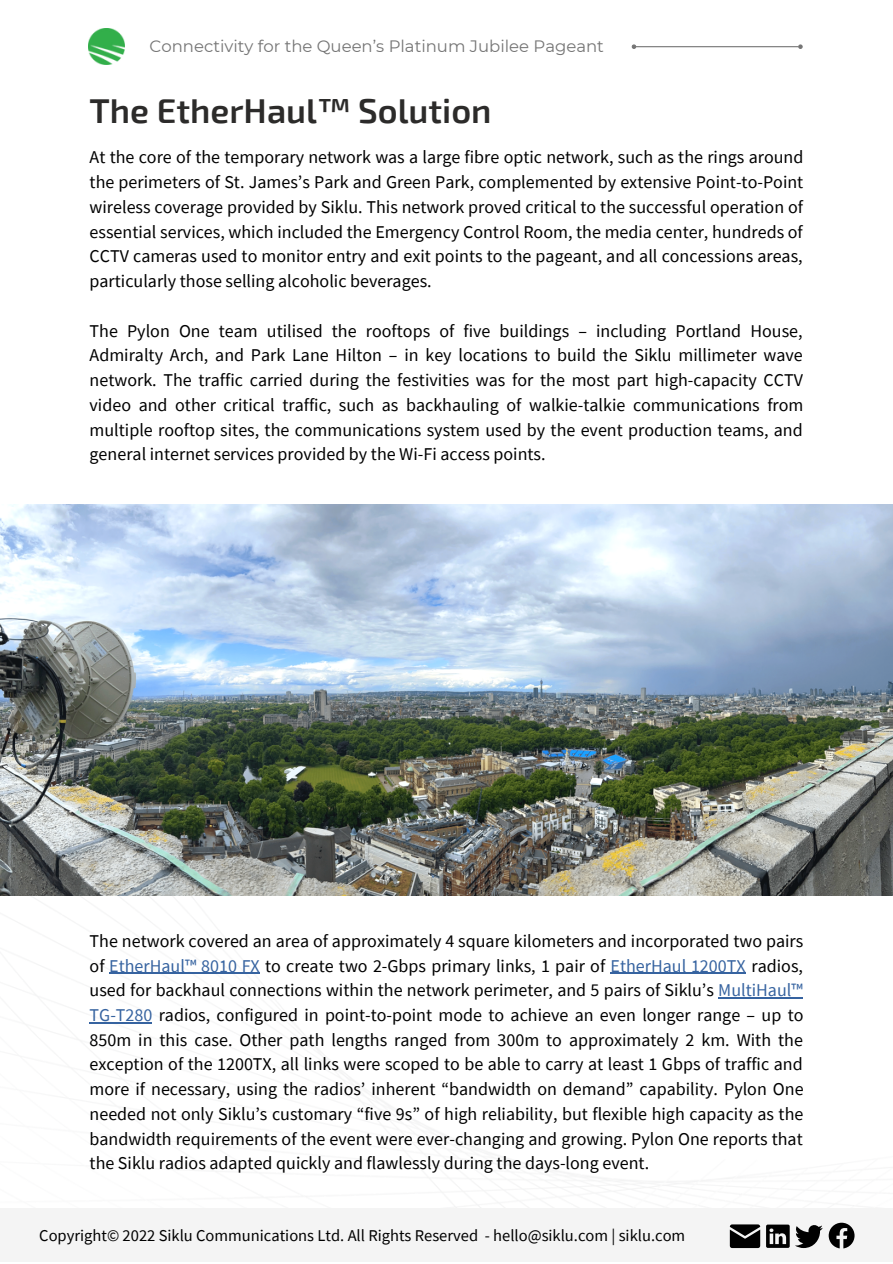
<style>
.page{position:relative;width:893px;height:1264px;background:#fff}
.page>*{position:absolute;margin:0;border:0;box-sizing:border-box;transform-origin:0 0}
.t1{font:600 34.5px "Exo 2";color:#2c2b2a}
.t2{font:18px/24.8px "Source Sans Pro";color:#000;text-align:justify}
.t3{font:16.5px "Source Sans Pro";color:#000}
.t4{font:16.5px "Montserrat";color:#757575}
.s1{color:#3663a0}
</style>
<div class="page">
<img style="left:0;top:505px;width:892px;height:84px">
<img style="left:0;top:589px;width:892px;height:619px">
<div style="left:0;top:1208px;width:892px;height:54px;background:#f4f4f4"></div>
<svg style="left:729px;top:1224px;width:31px;height:23px"></svg>
<svg style="left:828px;top:1222px;width:26px;height:26px"></svg>
<svg style="left:766px;top:1224px;width:56px;height:23px"></svg>
<img style="left:89px;top:29px;width:36px;height:36px">
<hr style="left:636px;top:46px;width:162px;height:1px;background:#757575">
<svg style="left:631px;top:44px;width:6px;height:5px"></svg>
<svg style="left:797px;top:44px;width:6px;height:5px"></svg>
<hr style="left:109px;top:972px;width:151px;height:1px;background:#3663a0">
<hr style="left:610px;top:972px;width:135px;height:1px;background:#3663a0">
<hr style="left:718px;top:997px;width:84px;height:1px;background:#3663a0">
<hr style="left:90px;top:1022px;width:62px;height:1px;background:#3663a0">
<p class="t4" style="left:150px;top:36px;width:455px">Connectivity for the Queen’s Platinum Jubilee Pageant</p>
<h1 class="t1" style="left:89px;top:88px;width:403px">The EtherHaul™ Solution</h1>
<p class="t2" style="left:90px;top:144px;width:715px">At the core of the temporary network was a large fibre optic network, such as the rings around the perimeters of St. James’s Park and Green Park, complemented by extensive Point-to-Point wireless coverage provided by Siklu. This network proved critical to the successful operation of essential services, which included the Emergency Control Room, the media center, hundreds of CCTV cameras used to monitor entry and exit points to the pageant, and all concessions areas, particularly those selling alcoholic beverages.</p>
<p class="t2" style="left:90px;top:318px;width:715px">The Pylon One team utilised the rooftops of five buildings – including Portland House, Admiralty Arch, and Park Lane Hilton – in key locations to build the Siklu millimeter wave network. The traffic carried during the festivities was for the most part high-capacity CCTV video and other critical traffic, such as backhauling of walkie-talkie communications from multiple rooftop sites, the communications system used by the event production teams, and general internet services provided by the Wi-Fi access points.</p>
<p class="t2" style="left:90px;top:928px;width:715px">The network covered an area of approximately 4 square kilometers and incorporated two pairs of <span class="s1">EtherHaul™ 8010 FX</span> to create two 2-Gbps primary links, 1 pair of <span class="s1">EtherHaul 1200TX</span> radios, used for backhaul connections within the network perimeter, and 5 pairs of Siklu’s <span class="s1">MultiHaul™ TG-T280</span> radios, configured in point-to-point mode to achieve an even longer range – up to 850m in this case. Other path lengths ranged from 300m to approximately 2 km. With the exception of the 1200TX, all links were scoped to be able to carry at least 1 Gbps of traffic and more if necessary, using the radios’ inherent “bandwidth on demand” capability. Pylon One needed not only Siklu’s customary “five 9s” of high reliability, but flexible high capacity as the bandwidth requirements of the event were ever-changing and growing. Pylon One reports that the Siklu radios adapted quickly and flawlessly during the days-long event.</p>
<p class="t3" style="left:39px;top:1224px;width:647px">Copyright© 2022 Siklu Communications Ltd. All Rights Reserved - hello@siklu.com | siklu.com</p>
</div>
